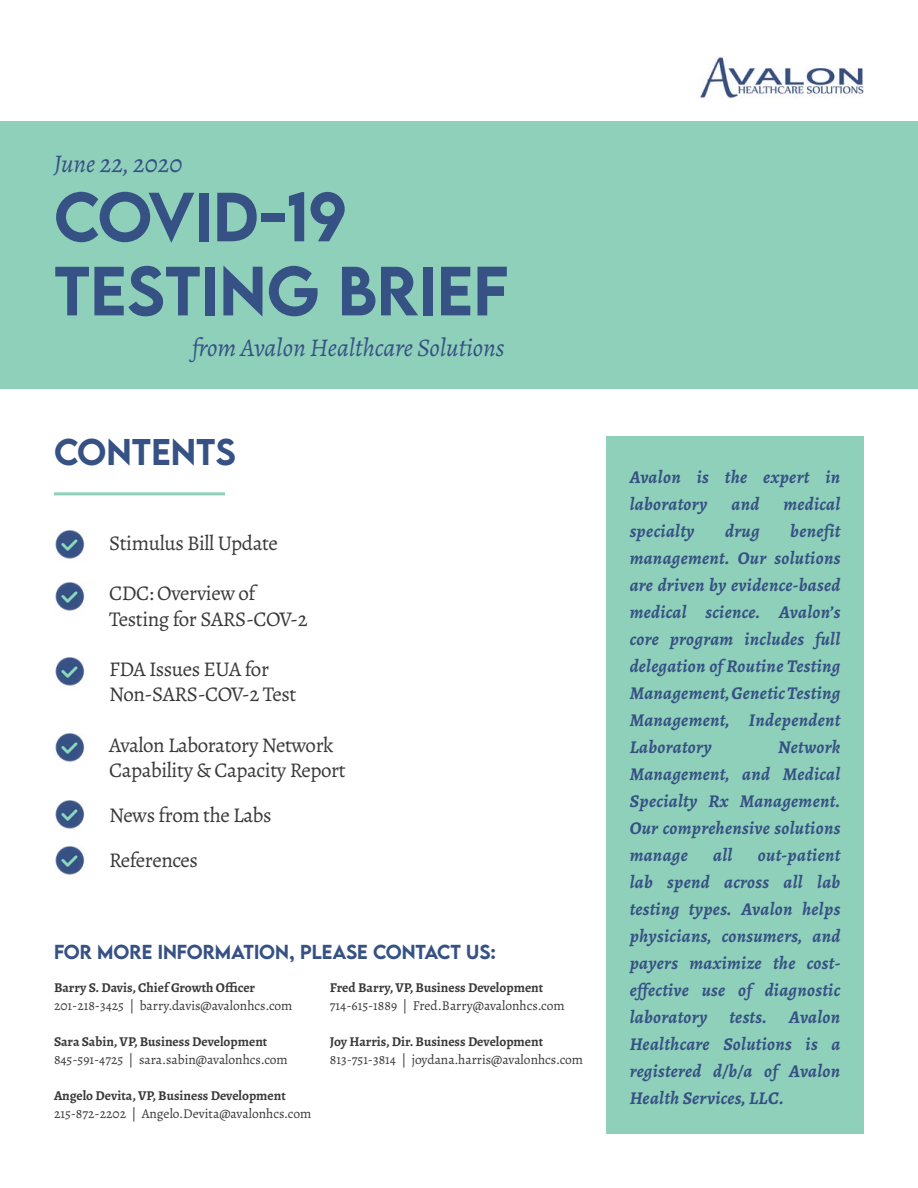
<style>
.page{position:relative;width:918px;height:1188px;background:#fff}
.page>*{position:absolute;margin:0;border:0;box-sizing:border-box;transform-origin:0 0}
.t1{font:500 61.65px/74.1px "LEMONMILK";color:#365184}
.t2{font:500 33px "LEMONMILK";color:#365184}
.t3{font:italic 25.5px "Alegreya";color:#365184}
.t4{font:21px/25.2px "Alegreya";letter-spacing:-.02em;color:#39383a}
.t5{font:italic 700 18px/27px "Alegreya";letter-spacing:.02em;color:#365184;text-align:justify}
.t6{font:500 18px "LEMONMILK";color:#365184}
.t7{font:13.5px "Alegreya";color:#39383a}
.t8{font:700 13.5px "Alegreya";color:#39383a}
</style>
<div class="page">
<div style="left:0;top:122px;width:918px;height:267px;background:#8fd0ba"></div>
<img style="left:700px;top:56px;width:164px;height:43px">
<hr style="left:54px;top:492px;width:171px;height:3px;background:#8fd0ba">
<div style="left:606px;top:436px;width:258px;height:698px;background:#8fd0ba"></div>
<img style="left:55px;top:531px;width:30px;height:29px">
<img style="left:55px;top:583px;width:30px;height:29px">
<img style="left:55px;top:658px;width:30px;height:29px">
<img style="left:55px;top:733px;width:30px;height:30px">
<img style="left:55px;top:801px;width:30px;height:29px">
<img style="left:55px;top:846px;width:30px;height:30px">
<h3 class="t3" style="left:54px;top:147px;width:130px">June 22, 2020</h3>
<h1 class="t1" style="left:54px;top:180px;width:456px">COVID-19<br>TESTING BRIEF</h1>
<h3 class="t3" style="left:192px;top:331px;width:314px">from Avalon Healthcare Solutions</h3>
<h2 class="t2" style="left:54px;top:430px;width:183px">CONTENTS</h2>
<p class="t4" style="left:109px;top:530px;width:170px">Stimulus Bill Update</p>
<p class="t4" style="left:109px;top:581px;width:200px">CDC: Overview of<br>Testing for SARS-COV-2</p>
<p class="t4" style="left:109px;top:656px;width:189px">FDA Issues EUA for<br>Non-SARS-COV-2 Test</p>
<p class="t4" style="left:109px;top:732px;width:238px">Avalon Laboratory Network<br>Capability &amp; Capacity Report</p>
<p class="t4" style="left:109px;top:792px;width:164px;line-height:45px">News from the Labs<br>References</p>
<p class="t6" style="left:54px;top:940px;width:443px">FOR MORE INFORMATION, PLEASE CONTACT US:</p>
<p class="t8" style="left:54px;top:978px;width:203px">Barry S. Davis, Chief Growth Officer</p>
<p class="t7" style="left:54px;top:997px;width:240px">201-218-3425 | barry.davis@avalonhcs.com</p>
<p class="t8" style="left:54px;top:1032px;width:215px">Sara Sabin, VP, Business Development</p>
<p class="t7" style="left:54px;top:1051px;width:235px">845-591-4725 | sara.sabin@avalonhcs.com</p>
<p class="t8" style="left:54px;top:1086px;width:233px">Angelo Devita, VP, Business Development</p>
<p class="t7" style="left:54px;top:1105px;width:259px">215-872-2202 | Angelo.Devita@avalonhcs.com</p>
<p class="t8" style="left:330px;top:978px;width:215px">Fred Barry, VP, Business Development</p>
<p class="t7" style="left:330px;top:997px;width:236px">714-615-1889 | Fred.Barry@avalonhcs.com</p>
<p class="t8" style="left:330px;top:1032px;width:215px">Joy Harris, Dir. Business Development</p>
<p class="t7" style="left:330px;top:1051px;width:255px">813-751-3814 | joydana.harris@avalonhcs.com</p>
<p class="t5" style="left:630px;top:463px;width:212px">Avalon is the expert in laboratory</p>
<p class="t5" style="left:731px;top:490px;width:29px">and</p>
<p class="t5" style="left:783px;top:490px;width:58px">medical</p>
<p class="t5" style="left:630px;top:517px;width:212px;text-indent:161px">benefit management. Our solutions are driven by evidence-based medical science. Avalon’s core program includes full delegation of Routine Testing Management, Genetic Testing Management, Independent Laboratory</p>
<p class="t5" style="left:630px;top:517px;width:66px">specialty</p>
<p class="t5" style="left:725px;top:517px;width:36px">drug</p>
<p class="t5" style="left:630px;top:733px;width:212px;text-indent:148px">Network Management, and Medical Specialty Rx Management.<br>Our comprehensive solutions manage</p>
<p class="t5" style="left:713px;top:841px;width:21px">all</p>
<p class="t5" style="left:630px;top:841px;width:212px;text-indent:128px">out-patient lab spend across all lab testing types. Avalon helps physicians, consumers, and payers maximize the cost&shy;effective use of diagnostic laboratory tests. Avalon Healthcare Solutions is a registered d/b/a of Avalon Health Services, LLC.</p>
</div>
